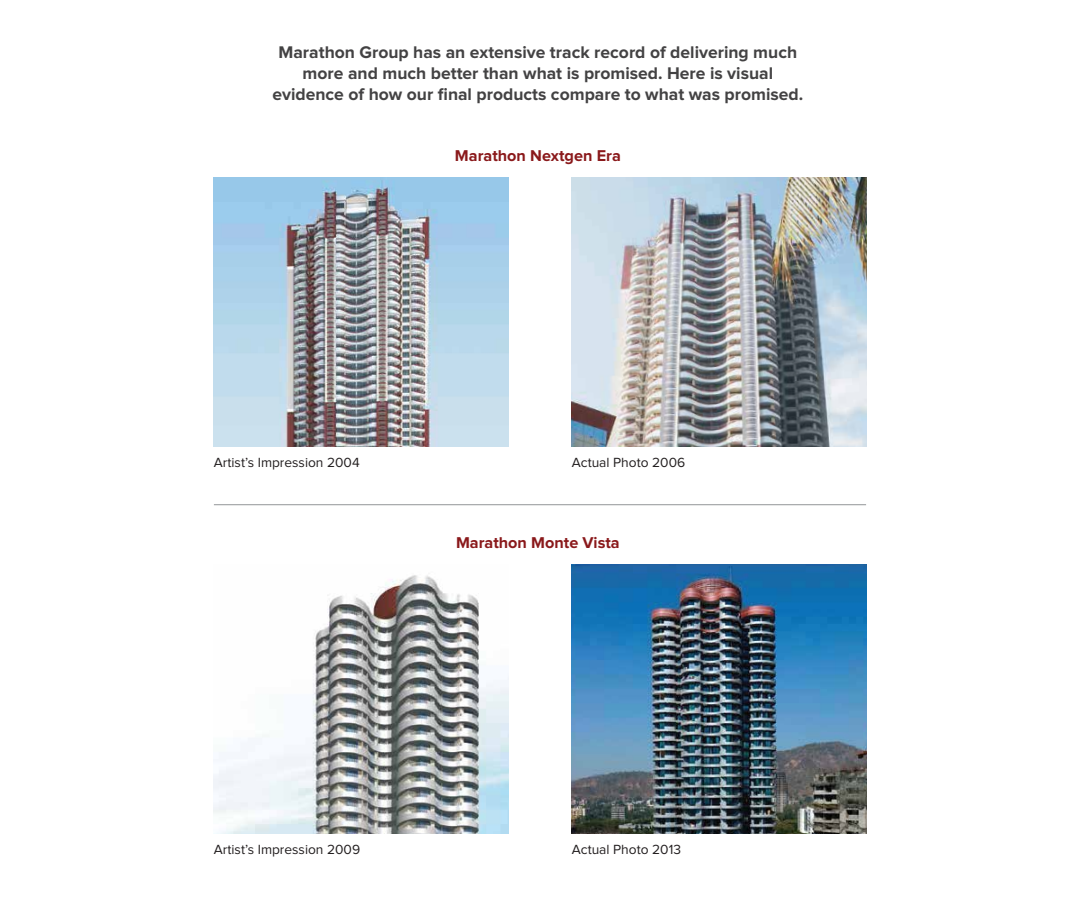
<style>
.page{position:relative;width:1080px;height:900px;background:#fff}
.page>*{position:absolute;margin:0;border:0;box-sizing:border-box;transform-origin:0 0}
.t1{font:700 17.5px/21.2px "Proxima Nova";color:#434243;text-align:center}
.t2{font:700 16.25px "Proxima Nova";color:#8a191b}
.t3{font:13.75px "Proxima Nova";color:#231f20}
</style>
<div class="page">
<img style="left:214px;top:575px;width:294px;height:258px">
<img style="left:572px;top:564px;width:294px;height:269px">
<hr style="left:214px;top:504px;width:652px;height:1px;background:#939598">
<img style="left:572px;top:177px;width:294px;height:269px">
<img style="left:214px;top:177px;width:294px;height:269px">
<p class="t1" style="left:272px;top:42px;width:532px">Marathon Group has an extensive track record of delivering much more and much better than what is promised. Here is visual evidence of how our final products compare to what was promised.</p>
<p class="t2" style="left:455px;top:148px;width:167px">Marathon Nextgen Era</p>
<p class="t3" style="left:214px;top:456px;width:147px">Artist’s Impression 2004</p>
<p class="t3" style="left:572px;top:456px;width:115px">Actual Photo 2006</p>
<p class="t2" style="left:456px;top:536px;width:165px">Marathon Monte Vista</p>
<p class="t3" style="left:214px;top:843px;width:148px">Artist’s Impression 2009</p>
<p class="t3" style="left:572px;top:843px;width:111px">Actual Photo 2013</p>
</div>
